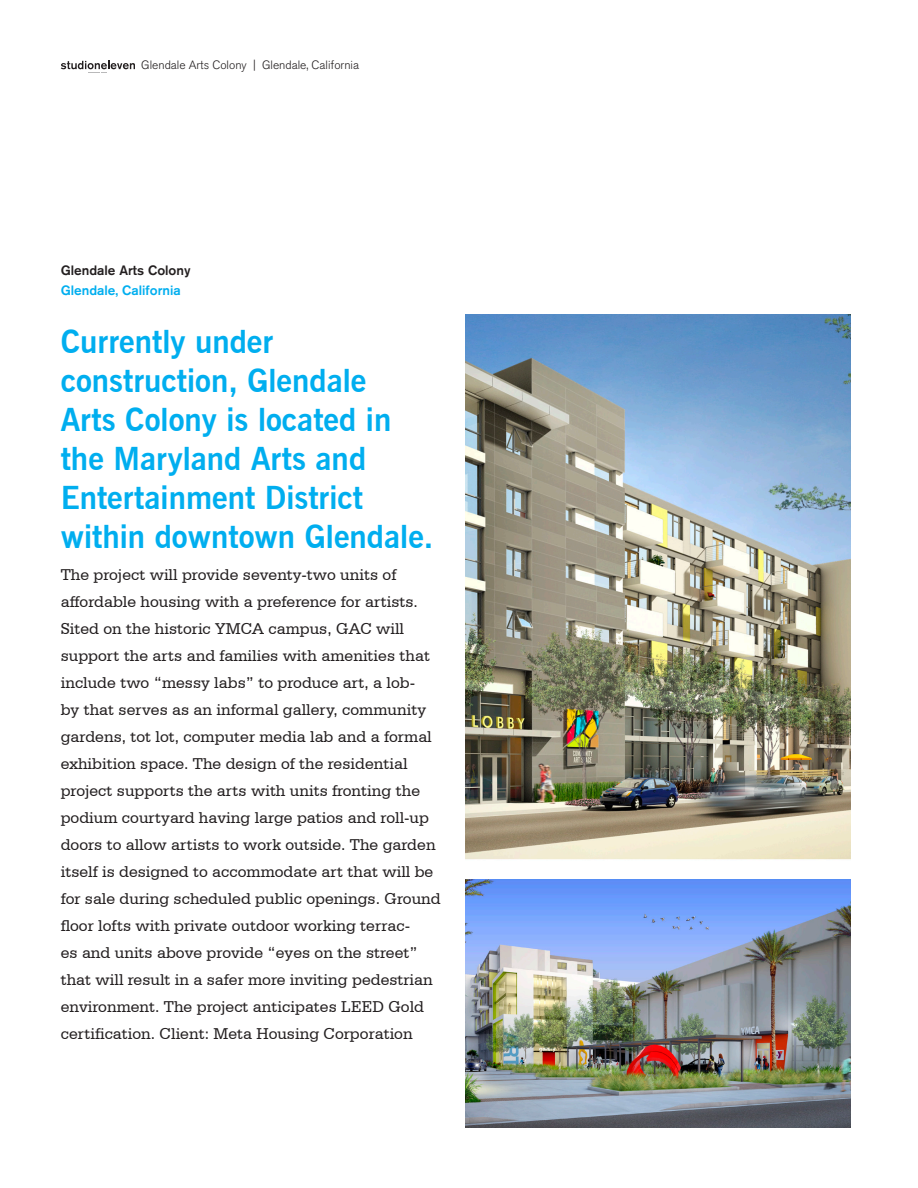
<style>
.page{position:relative;width:918px;height:1188px;background:#fff}
.page>*{position:absolute;margin:0;border:0;box-sizing:border-box;transform-origin:0 0}
._111_Projects-_Body{font:700 31.5px/39px "News Gothic BT";color:#00aeef}
._111_Projects-_Body-2{font:16.5px/27px "Serifa BT";color:#231f20}
._111_Main-_Subheads{font:500 13.5px "Akzidenz Grotesk Std";color:#00aeef}
._111_Main-_Subheads-2{font:500 13.5px "Akzidenz Grotesk Std";color:#231f20}
.t1{font:300 12px "Akzidenz Grotesk Std";color:#231f20}
</style>
<div class="page">
<img style="left:466px;top:314px;width:384px;height:546px">
<img style="left:466px;top:880px;width:384px;height:247px">
<svg style="left:61px;top:61px;width:74px;height:12px"></svg>
<p class="t1" style="left:141px;top:58px;width:219px">Glendale Arts Colony | Glendale, California</p>
<p class="_111_Main-_Subheads-2" style="left:61px;top:262px;width:131px">Glendale Arts Colony</p>
<p class="_111_Main-_Subheads" style="left:61px;top:282px;width:122px">Glendale, California</p>
<p class="_111_Projects-_Body" style="left:61px;top:322px;width:374px">Currently under construction, Glendale<br>Arts Colony is located in the Maryland Arts and<br>Entertainment District within downtown Glendale.</p>
<p class="_111_Projects-_Body-2" style="left:61px;top:560px;width:382px">The project will provide seventy-two units of affordable housing with a preference for artists.<br>Sited on the historic YMCA campus, GAC will support the arts and families with amenities that include two “messy labs” to produce art, a lob-<br>by that serves as an informal gallery, community gardens, tot lot, computer media lab and a formal exhibition space. The design of the residential project supports the arts with units fronting the podium courtyard having large patios and roll-up doors to allow artists to work outside. The garden itself is designed to accommodate art that will be for sale during scheduled public openings. Ground floor lofts with private outdoor working terrac-<br>es and units above provide “eyes on the street” that will result in a safer more inviting pedestrian environment. The project anticipates LEED Gold certification. Client: Meta Housing Corporation</p>
</div>
